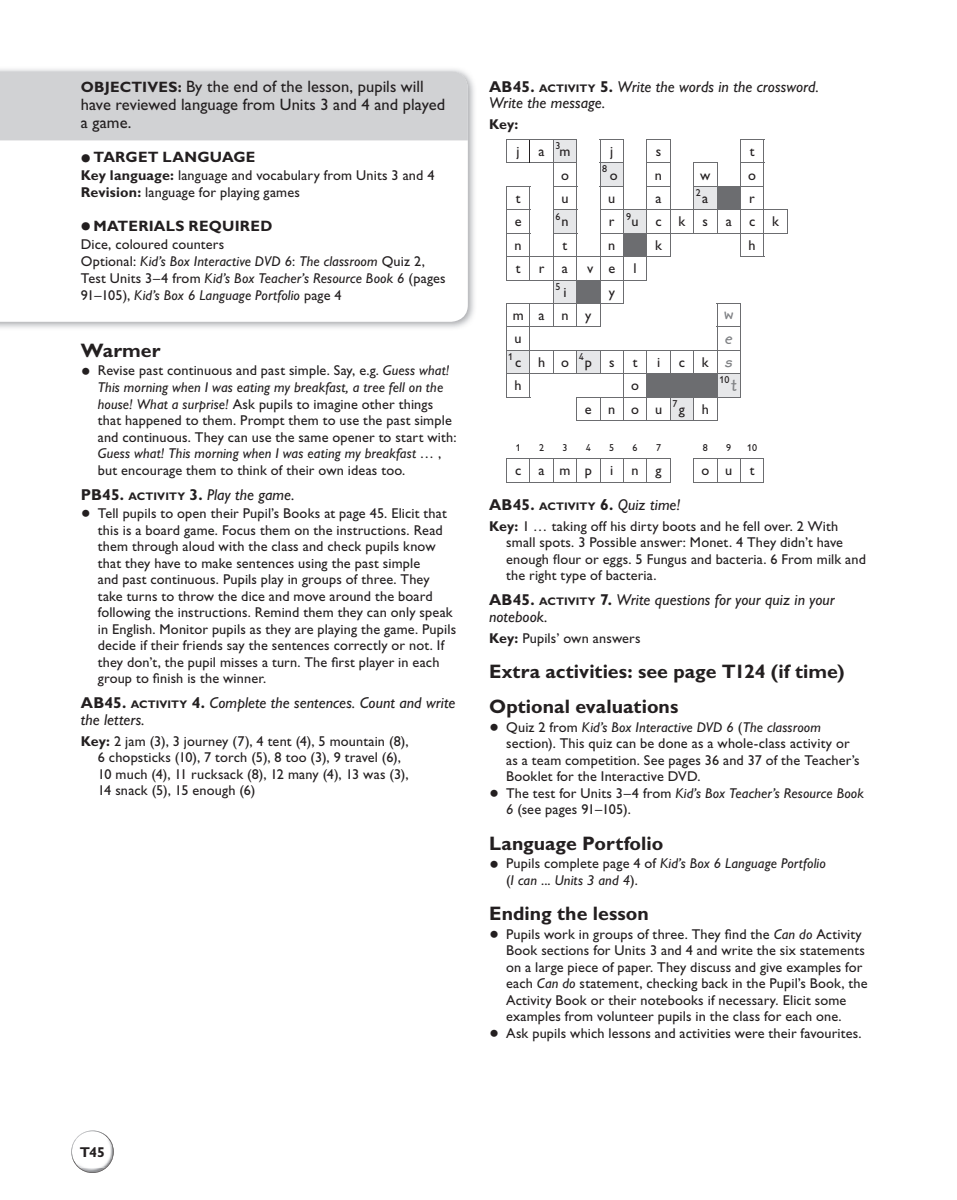
<style>
.page{position:relative;width:957px;height:1200px;background:#fff}
.page>*{position:absolute;margin:0;border:0;box-sizing:border-box;transform-origin:0 0}
.t1{font:700 19.5px/35.2px "Gill Sans Std";letter-spacing:.005em;color:#231f20}
.t2{font:700 18px "Kidprint MT Std";color:#808285}
.t3{font:16.5px/18px "Gill Sans Std";letter-spacing:.005em;color:#231f20}
.t4{font:italic 15.75px/16.5px "Gill Sans Std";letter-spacing:.005em;color:#231f20}
.t5{font:700 15px "Gill Sans Std";letter-spacing:.015em;color:#231f20}
.t6{font:14.25px/16.5px "Gill Sans Std";letter-spacing:.01em;color:#231f20}
.t7{font:italic 14.25px/17.2px "Gill Sans Std";letter-spacing:.01em;color:#231f20}
.t8{font:14.25px "Gill Sans Std";letter-spacing:1.195em;color:#231f20}
.t9{font:700 14.25px "Gill Sans Std";letter-spacing:-.005em;color:#231f20}
.t10{font:10.05px "Gill Sans Infant Std";color:#231f20}
.s1{font-weight:700;font-size:15px}
.s2{font-size:28.5px}
.s3{font-weight:700}
.s4{font-style:normal}
.s5{font-style:italic}
.s6{font-weight:700;font-style:normal}
.s7{font-weight:700;font-style:normal;font-size:10.95px}
.s8{font-family:"Kidprint MT Std";font-weight:700;font-size:18px;color:#808285}
.s9{font-style:normal;font-size:28.5px}
</style>
<div class="page">
<img style="left:0;top:69px;width:474px;height:259px">
<svg style="left:0;top:140px;width:468px;height:182px"></svg>
<div style="left:0;top:71px;width:468px;height:69px;background:#d1d2d4"></div>
<svg style="left:72px;top:1159px;width:7px;height:8px"></svg>
<svg style="left:104px;top:1134px;width:8px;height:8px"></svg>
<img style="left:72px;top:1130px;width:32px;height:29px">
<img style="left:79px;top:1142px;width:34px;height:30px">
<svg style="left:506px;top:139px;width:282px;height:282px"></svg>
<svg style="left:506px;top:458px;width:165px;height:24px"></svg>
<svg style="left:693px;top:458px;width:71px;height:24px"></svg>
<p class="t3" style="left:81px;top:78px;width:366px"><span class="s1">OBJECTIVES:</span> By the end of the lesson, pupils will have reviewed language from Units 3 and 4 and played a game.</p>
<p class="t5" style="left:81px;top:148px;width:176px"><span class="s2">•</span> TARGET LANGUAGE</p>
<p class="t6" style="left:81px;top:166px;width:355px;line-height:17.2px"><span class="s3">Key language:</span> language and vocabulary from Units 3 and 4<br><span class="s3">Revision:</span> language for playing games</p>
<p class="t5" style="left:81px;top:217px;width:193px"><span class="s2">•</span> MATERIALS REQUIRED</p>
<p class="t7" style="left:81px;top:235px;width:366px"><span class="s4">Dice, coloured counters<br>Optional:</span> Kid’s Box Interactive DVD 6<span class="s4">:</span> The classroom <span class="s4">Quiz 2, Test Units 3–4 from</span> Kid’s Box Teacher’s Resource Book 6 <span class="s4">(pages 91–105),</span> Kid’s Box 6 Language Portfolio <span class="s4">page 4</span></p>
<h1 class="t1" style="left:81px;top:332px;width:81px">Warmer</h1>
<p class="t6" style="left:98px;top:362px;width:360px;text-indent:-17px"><span class="s2">•</span> Revise past continuous and past simple. Say, e.g. <span class="s5">Guess what!<br>This morning when I was eating my breakfast, a tree fell on the house! What a surprise!</span> Ask pupils to imagine other things that happened to them. Prompt them to use the past simple and continuous. They can use the same opener to start with:<br><span class="s5">Guess what! This morning when I was eating my breakfast …</span> , but encourage them to think of their own ideas too.</p>
<p class="t4" style="left:81px;top:486px;width:215px"><span class="s6">PB45.</span> <span class="s7">ACTIVITY</span> <span class="s6">3.</span> Play the game.</p>
<p class="t6" style="left:98px;top:505px;width:360px;text-indent:-17px"><span class="s2">•</span> Tell pupils to open their Pupil’s Books at page 45. Elicit that this is a board game. Focus them on the instructions. Read them through aloud with the class and check pupils know that they have to make sentences using the past simple<br>and past continuous. Pupils play in groups of three. They take turns to throw the dice and move around the board following the instructions. Remind them they can only speak in English. Monitor pupils as they are playing the game. Pupils decide if their friends say the sentences correctly or not. If they don’t, the pupil misses a turn. The rst player in each group to nish is the winner.</p>
<p class="t4" style="left:81px;top:694px;width:376px"><span class="s6">AB45.</span> <span class="s7">ACTIVITY</span> <span class="s6">4.</span> Complete the sentences. Count and write the letters.</p>
<p class="t6" style="left:98px;top:732px;width:312px;text-indent:-17px"><span class="s3">Key:</span> 2 jam (3), 3 journey (7), 4 tent (4), 5 mountain (8), 6 chopsticks (10), 7 torch (5), 8 too (3), 9 travel (6), 10 much (4), 11 rucksack (8), 12 many (4), 13 was (3), 14 snack (5), 15 enough (6)</p>
<p class="t4" style="left:489px;top:78px;width:331px"><span class="s6">AB45.</span> <span class="s7">ACTIVITY</span> <span class="s6">5.</span> Write the words in the crossword.<br>Write the message.</p>
<p class="t9" style="left:489px;top:116px;width:31px">Key:</p>
<p class="t6" style="left:516px;top:143px;width:5px">j</p>
<p class="t6" style="left:538px;top:143px;width:33px">a m</p>
<p class="t6" style="left:610px;top:143px;width:5px">j</p>
<p class="t6" style="left:656px;top:143px;width:7px">s</p>
<p class="t6" style="left:750px;top:143px;width:6px">t</p>
<p class="t6" style="left:561px;top:166px;width:9px">o</p>
<p class="t6" style="left:610px;top:166px;width:9px">o</p>
<p class="t6" style="left:655px;top:166px;width:9px">n</p>
<p class="t6" style="left:700px;top:166px;width:12px">w</p>
<p class="t6" style="left:748px;top:166px;width:9px">o</p>
<p class="t6" style="left:516px;top:190px;width:6px">t</p>
<p class="t6" style="left:561px;top:190px;width:9px">u</p>
<p class="t6" style="left:608px;top:190px;width:9px">u</p>
<p class="t6" style="left:655px;top:190px;width:8px">a</p>
<p class="t6" style="left:702px;top:190px;width:8px">a</p>
<p class="t6" style="left:749px;top:190px;width:7px">r</p>
<p class="t6" style="left:515px;top:213px;width:8px">e</p>
<p class="t6" style="left:561px;top:213px;width:9px">n</p>
<p class="t8" style="left:609px;top:213px;width:171px">rucksack</p>
<p class="t6" style="left:514px;top:237px;width:9px">n</p>
<p class="t6" style="left:562px;top:237px;width:6px">t</p>
<p class="t6" style="left:608px;top:237px;width:9px">n</p>
<p class="t6" style="left:655px;top:237px;width:8px">k</p>
<p class="t6" style="left:748px;top:237px;width:9px">h</p>
<p class="t6" style="left:516px;top:260px;width:6px">t</p>
<p class="t6" style="left:539px;top:260px;width:31px">r a</p>
<p class="t6" style="left:587px;top:260px;width:29px">v e</p>
<p class="t6" style="left:633px;top:260px;width:5px">l</p>
<p class="t6" style="left:563px;top:283px;width:5px">i</p>
<p class="t6" style="left:609px;top:283px;width:8px">y</p>
<p class="t6" style="left:513px;top:307px;width:80px">many</p>
<p class="t2" style="left:724px;top:305px;width:11px">w</p>
<p class="t6" style="left:514px;top:330px;width:9px">u</p>
<p class="t2" style="left:725px;top:328px;width:9px">e</p>
<p class="t6" style="left:515px;top:354px;width:101px">chops</p>
<p class="t6" style="left:633px;top:354px;width:6px">t</p>
<p class="t6" style="left:657px;top:354px;width:5px">i</p>
<p class="t6" style="left:679px;top:354px;width:55px">ck<span class="s8">s</span></p>
<p class="t6" style="left:514px;top:377px;width:9px">h</p>
<p class="t6" style="left:631px;top:377px;width:9px">o</p>
<p class="t2" style="left:731px;top:375px;width:7px">t</p>
<p class="t6" style="left:585px;top:400px;width:125px">enough</p>
<p class="t10" style="left:516px;top:441px;width:7px">1</p>
<p class="t10" style="left:539px;top:441px;width:7px">2</p>
<p class="t10" style="left:562px;top:441px;width:7px">3</p>
<p class="t10" style="left:586px;top:441px;width:7px">4</p>
<p class="t10" style="left:609px;top:441px;width:7px">5</p>
<p class="t10" style="left:632px;top:441px;width:7px">6</p>
<p class="t10" style="left:656px;top:441px;width:7px">7</p>
<p class="t10" style="left:703px;top:441px;width:7px">8</p>
<p class="t10" style="left:726px;top:441px;width:7px">9</p>
<p class="t10" style="left:747px;top:441px;width:12px">10</p>
<p class="t6" style="left:515px;top:462px;width:78px">c amp</p>
<p class="t6" style="left:610px;top:462px;width:5px">i</p>
<p class="t6" style="left:631px;top:462px;width:31px">n g</p>
<p class="t6" style="left:701px;top:462px;width:55px">out</p>
<p class="t4" style="left:489px;top:496px;width:193px"><span class="s6">AB45.</span> <span class="s7">ACTIVITY</span> <span class="s6">6.</span> Quiz time!</p>
<p class="t6" style="left:506px;top:517px;width:361px;text-indent:-17px"><span class="s3">Key:</span> 1 <span class="s5">…</span> taking off his dirty boots and he fell over. 2 With small spots. 3 Possible answer: Monet. 4 They didn’t have enough our or eggs. 5 Fungus and bacteria. 6 From milk and the right type of bacteria.</p>
<p class="t4" style="left:489px;top:591px;width:347px"><span class="s6">AB45.</span> <span class="s7">ACTIVITY</span> <span class="s6">7.</span> Write questions for your quiz in your notebook.</p>
<p class="t6" style="left:489px;top:629px;width:153px"><span class="s3">Key:</span> Pupils’ own answers</p>
<h1 class="t1" style="left:489px;top:653px;width:357px">Extra activities: see page T124 (if time)<br>Optional evaluations</h1>
<p class="t6" style="left:506px;top:718px;width:355px;text-indent:-17px"><span class="s2">•</span> Quiz 2 from <span class="s5">Kid’s Box Interactive DVD 6</span> (<span class="s5">The classroom </span>section). This quiz can be done as a whole-class activity or as a team competition. See pages 36 and 37 of the Teacher’s Booklet for the Interactive DVD.</p>
<p class="t6" style="left:506px;top:784px;width:359px;text-indent:-17px"><span class="s2">•</span> The test for Units 3–4 from <span class="s5">Kid’s Box Teacher’s Resource Book<br>6</span> (see pages 91–105).</p>
<h1 class="t1" style="left:489px;top:825px;width:176px">Language Portfolio</h1>
<p class="t7" style="left:506px;top:855px;width:321px;line-height:16.5px;text-indent:-17px"><span class="s9">•</span> <span class="s4">Pupils complete page 4 of</span> Kid’s Box 6 Language Portfolio <span class="s4">(</span>I can <span class="s4">...</span> Units 3 and 4<span class="s4">).</span></p>
<h1 class="t1" style="left:489px;top:895px;width:161px">Ending the lesson</h1>
<p class="t6" style="left:506px;top:925px;width:363px;text-indent:-17px"><span class="s2">•</span> Pupils work in groups of three. They nd the <span class="s5">Can do</span> Activity Book sections for Units 3 and 4 and write the six statements on a large piece of paper. They discuss and give examples for each <span class="s5">Can do</span> statement, checking back in the Pupil’s Book, the Activity Book or their notebooks if necessary. Elicit some examples from volunteer pupils in the class for each one.</p>
<p class="t6" style="left:489px;top:1024px;width:374px"><span class="s2">•</span> Ask pupils which lessons and activities were their favourites.</p>
<p class="t10" style="left:555px;top:140px;width:7px">3</p>
<p class="t10" style="left:602px;top:163px;width:7px">8</p>
<p class="t10" style="left:696px;top:187px;width:7px">2</p>
<p class="t10" style="left:555px;top:210px;width:7px">6</p>
<p class="t10" style="left:626px;top:210px;width:7px">9</p>
<p class="t10" style="left:555px;top:281px;width:7px">5</p>
<p class="t10" style="left:508px;top:351px;width:7px">1</p>
<p class="t10" style="left:579px;top:351px;width:7px">4</p>
<p class="t10" style="left:719px;top:374px;width:12px">10</p>
<p class="t10" style="left:672px;top:397px;width:7px">7</p>
<p class="t9" style="left:80px;top:1142px;width:27px">T45</p>
</div>
